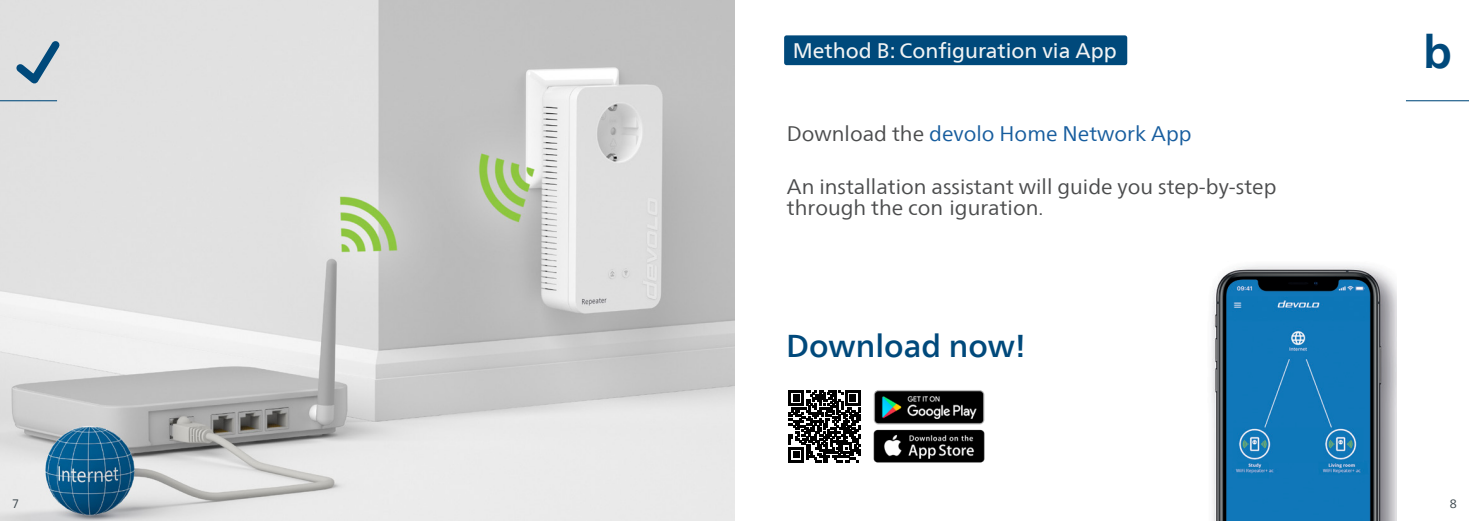
<style>
.page{position:relative;width:1469px;height:521px;background:#fff}
.page>*{position:absolute;margin:0;border:0;box-sizing:border-box;transform-origin:0 0}
.t1{font:700 45.68px "Frutiger Neue LT Com";color:#00497b}
.t2{font:500 31.5px "Frutiger Neue LT Com";color:#00497b}
.t3{font:21px/21.2px "Frutiger Neue LT Com";color:#4b4c4d}
.t4{font:21px "Frutiger Neue LT Com";color:#175d9e}
.t5{font:21px "Frutiger Neue LT Com";color:#f2f3f4}
.t6{font:12.25px "Frutiger Neue LT Com";color:#3f4a50}
.s1{color:#4b4c4d}
.s2{font-family:"Frutiger Neue LTW1 G";font-weight:300}
</style>
<div class="page">
<img style="left:0;top:0;width:734px;height:521px">
<hr style="left:0;top:100px;width:57px;height:1px;background:#00497b">
<svg style="left:9px;top:34px;width:57px;height:57px;background:#bdc8d0"></svg>
<hr style="left:1405px;top:100px;width:63px;height:1px;background:#00497b">
<div style="left:784px;top:35px;width:343px;height:30px;background:#00497b;border-radius:2px"></div>
<img style="left:1211px;top:265px;width:185px;height:256px">
<img style="left:873px;top:390px;width:112px;height:35px">
<svg style="left:873px;top:429px;width:112px;height:34px;background:#373737"></svg>
<svg style="left:788px;top:390px;width:72px;height:72px"></svg>
<p class="t6" style="left:12px;top:497px;width:9px">7</p>
<p class="t5" style="left:793px;top:38px;width:325px">Method B: Configuration via App</p>
<h1 class="t1" style="left:1422px;top:25px;width:30px">b</h1>
<p class="t4" style="left:786px;top:121px;width:406px"><span class="s1">Download the</span> devolo Home Network App</p>
<p class="t3" style="left:787px;top:175px;width:491px">An installation assistant will guide you step-by-step through the con iguration<span class="s2">.</span></p>
<h2 class="t2" style="left:786px;top:327px;width:241px">Download now!</h2>
<p class="t6" style="left:1449px;top:497px;width:9px">8</p>
</div>
